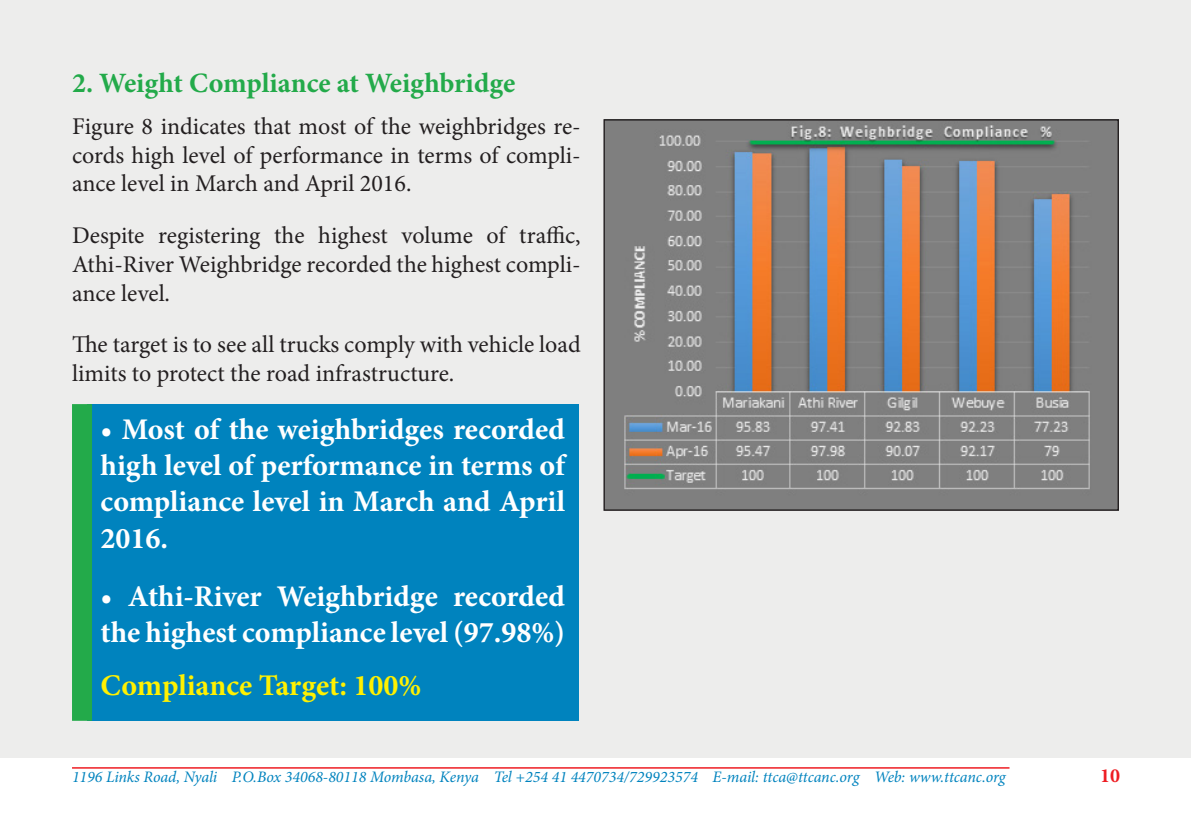
<style>
.page{position:relative;width:1191px;height:840px;background:#fff}
.page>*{position:absolute;margin:0;border:0;box-sizing:border-box;transform-origin:0 0}
.t1{font:700 30px/36px "Minion Pro";color:#fff;text-align:justify}
.t2{font:700 30px "Minion Pro";color:#fff101}
.t3{font:700 28px "Minion Pro";color:#23aa4a}
.t4{font:24px/28.8px "Minion Pro";color:#231f20;text-align:justify}
.t5{font:700 20px "Minion Pro";color:#ee1d23}
.t6{font:italic 16px "Minion Pro";letter-spacing:-.005em;color:#0083be}
</style>
<div class="page">
<hr style="left:72px;top:766px;width:937px;height:2px;background:#ee1d23">
<div style="left:0;top:0;width:1191px;height:757px;background:#ededec"></div>
<img style="left:605px;top:121px;width:512px;height:387px">
<div style="left:87px;top:404px;width:491px;height:316px;background:#0083be"></div>
<div style="left:72px;top:404px;width:20px;height:316px;background:#23aa4a"></div>
<p class="t3" style="left:72px;top:64px;width:445px">2. Weight Compliance at Weighbridge</p>
<p class="t4" style="left:72px;top:112px;width:510px">Figure 8 indicates that most of the weighbridges re&shy;cords high level of performance in terms of compli&shy;ance level in March and April 2016.</p>
<p class="t4" style="left:72px;top:221px;width:510px">Despite registering the highest volume of traffic, Athi-River Weighbridge recorded the highest compli&shy;ance level.</p>
<p class="t4" style="left:72px;top:330px;width:510px">The target is to see all trucks comply with vehicle load limits to protect the road infrastructure.</p>
<p class="t1" style="left:101px;top:411px;width:466px">• Most of the weighbridges recorded high level of performance in terms of compliance level in March and April 2016.</p>
<p class="t1" style="left:101px;top:578px;width:466px">• Athi-River Weighbridge recorded the highest compliance level (97.98%)</p>
<p class="t2" style="left:101px;top:664px;width:322px">Compliance Target: 100%</p>
<p class="t6" style="left:72px;top:766px;width:935px">1196 Links Road, Nyali P.O.Box 34068-80118 Mombasa, Kenya Tel +254 41 4470734/729923574 E-mail: ttca@ttcanc.org Web: www.ttcanc.org</p>
<p class="t5" style="left:1100px;top:761px;width:21px">10</p>
</div>
